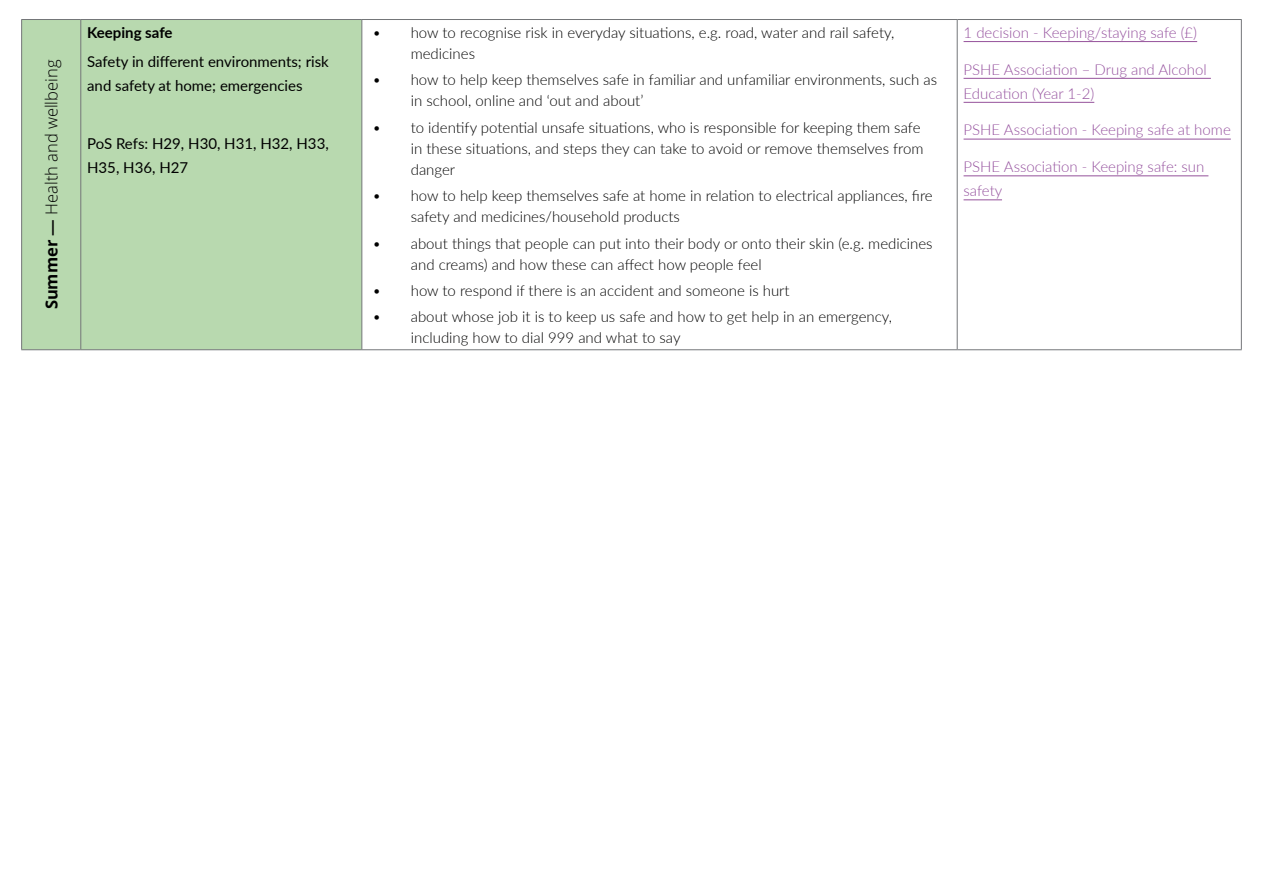
<style>
.page{position:relative;width:1263px;height:893px;background:#fff}
.page>*{position:absolute;margin:0;border:0;box-sizing:border-box;transform-origin:0 0}
.t1{font:300 16.5px "Open Sans";color:#000}
.t2{font:300 15px/21px "Lato";color:#000}
.t3{font:300 15px/24px "Lato";color:#95519e}
.t4{font:15px/24px "Lato";color:#000}
.t5{font:700 15px "Lato";color:#000}
.s1{font-weight:700}
.s2{font-weight:600}
</style>
<div class="page">
<div style="left:22px;top:20px;width:339px;height:329px;background:#b8d9af"></div>
<hr style="left:21px;top:19px;width:60px;height:1px;background:#747679">
<hr style="left:21px;top:20px;width:1px;height:329px;background:#747679">
<hr style="left:81px;top:19px;width:281px;height:1px;background:#747679">
<hr style="left:80px;top:20px;width:1px;height:329px;background:#747679">
<hr style="left:362px;top:19px;width:595px;height:1px;background:#747679">
<hr style="left:361px;top:20px;width:1px;height:329px;background:#747679">
<hr style="left:957px;top:19px;width:285px;height:1px;background:#747679">
<hr style="left:957px;top:20px;width:1px;height:329px;background:#747679">
<hr style="left:1241px;top:20px;width:1px;height:329px;background:#747679">
<hr style="left:21px;top:349px;width:60px;height:1px;background:#747679">
<hr style="left:81px;top:349px;width:281px;height:1px;background:#747679">
<hr style="left:362px;top:349px;width:595px;height:1px;background:#747679">
<hr style="left:957px;top:349px;width:285px;height:1px;background:#747679">
<hr style="left:963px;top:41px;width:234px;height:1px;background:#95529b">
<hr style="left:963px;top:78px;width:248px;height:1px;background:#95529b">
<hr style="left:963px;top:102px;width:131px;height:1px;background:#95529b">
<hr style="left:963px;top:139px;width:268px;height:1px;background:#95529b">
<hr style="left:963px;top:176px;width:245px;height:1px;background:#95529b">
<hr style="left:963px;top:200px;width:39px;height:1px;background:#95529b">
<p class="t1" style="left:40px;top:309px;width:251px;rotate:-90deg"><span class="s1">Summer</span> <span class="s2">—</span> Health and wellbeing</p>
<p class="t5" style="left:87px;top:21px;width:87px">Keeping safe</p>
<p class="t4" style="left:87px;top:49px;width:243px">Safety in different environments; risk and safety at home; emergencies</p>
<p class="t4" style="left:87px;top:131px;width:243px">PoS Refs: H29, H30, H31, H32, H33,<br>H35, H36, H27</p>
<p class="t2" style="left:411px;top:22px;width:485px;text-indent:-38px">• how to recognise risk in everyday situations, e.g. road, water and rail safety, medicines</p>
<p class="t2" style="left:411px;top:69px;width:528px;text-indent:-38px">• how to help keep themselves safe in familiar and unfamiliar environments, such as in school, online and ‘out and about’</p>
<p class="t2" style="left:411px;top:116px;width:514px;text-indent:-38px">• to identify potential unsafe situations, who is responsible for keeping them safe in these situations, and steps they can take to avoid or remove themselves from danger</p>
<p class="t2" style="left:411px;top:185px;width:523px;text-indent:-38px">• how to help keep themselves safe at home in relation to electrical appliances, fire safety and medicines/household products</p>
<p class="t2" style="left:411px;top:232px;width:523px;text-indent:-38px">• about things that people can put into their body or onto their skin (e.g. medicines and creams) and how these can affect how people feel</p>
<p class="t2" style="left:373px;top:280px;width:419px">• how to respond if there is an accident and someone is hurt</p>
<p class="t2" style="left:411px;top:306px;width:483px;text-indent:-38px">• about whose job it is to keep us safe and how to get help in an emergency, including how to dial 999 and what to say</p>
<p class="t3" style="left:963px;top:20px;width:235px">1 decision - Keeping/staying safe (£)</p>
<p class="t3" style="left:963px;top:57px;width:245px">PSHE Association – Drug and Alcohol<br>Education (Year 1-2)</p>
<p class="t3" style="left:963px;top:118px;width:269px">PSHE Association - Keeping safe at home</p>
<p class="t3" style="left:963px;top:154px;width:242px">PSHE Association - Keeping safe: sun safety</p>
</div>
